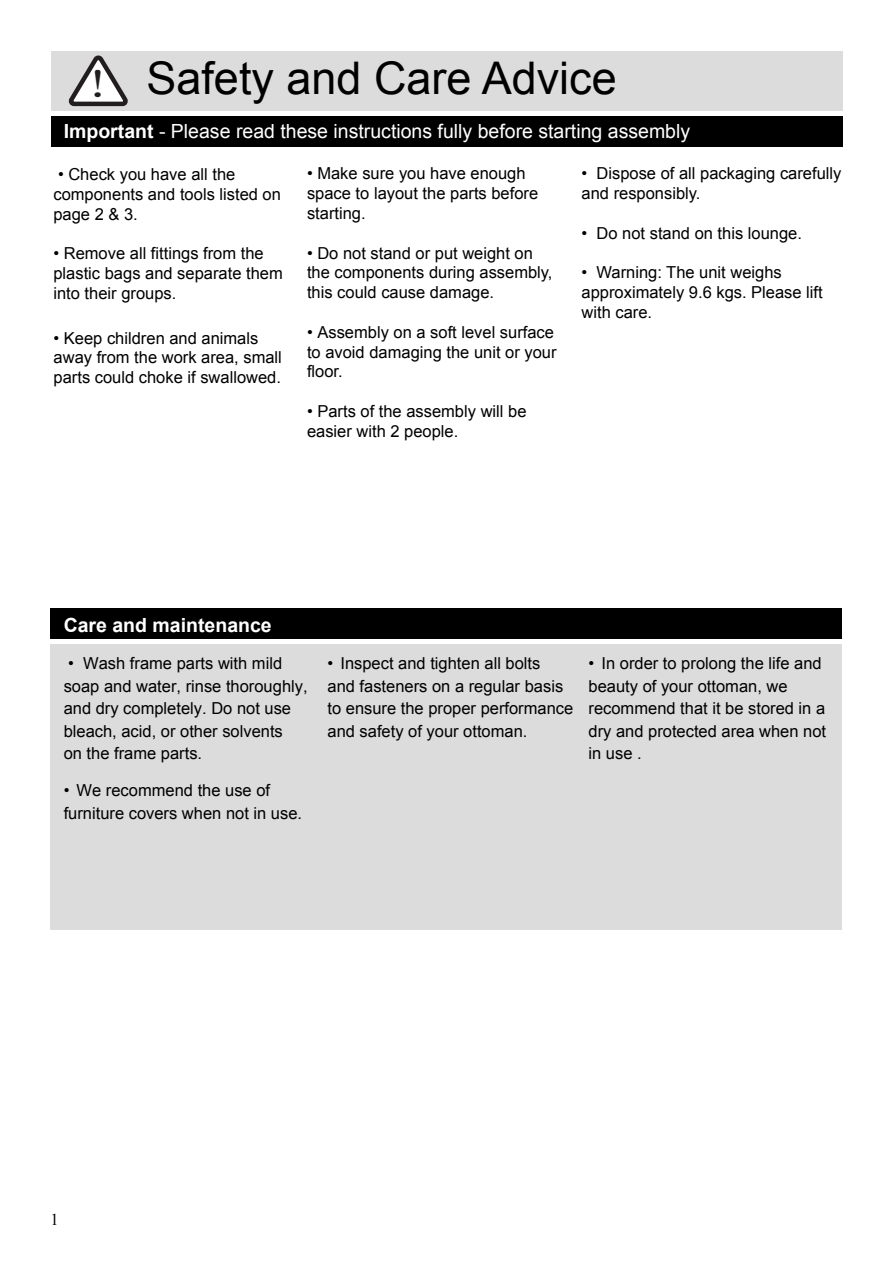
<style>
.page{position:relative;width:893px;height:1263px;background:#fff}
.page>*{position:absolute;margin:0;border:0;box-sizing:border-box;transform-origin:0 0}
.t1{font:45px "Arial";color:#000}
.t2{font:36px "DF Kai Shu SB Estd BF";color:#221e1f;scale:1.29 1}
.t3{font:19.5px "Arial";color:#fff}
.t4{font:700 19.5px "Arial";color:#fff}
.t5{font:16.5px/19.8px "Arial";color:#000}
.t6{font:16.5px "Times New Roman";color:#000}
.s1{font-weight:700}
</style>
<div class="page">
<div style="left:51px;top:644px;width:791px;height:286px;background:#dddcdc"></div>
<div style="left:51px;top:609px;width:791px;height:30px;background:#000"></div>
<div style="left:51px;top:117px;width:791px;height:30px;background:#000"></div>
<div style="left:51px;top:51px;width:791px;height:60px;background:#dddcdc"></div>
<svg style="left:68px;top:55px;width:60px;height:52px"></svg>
<h1 class="t1" style="left:146px;top:48px;width:472px">Safety and Care Advice</h1>
<p class="t3" style="left:64px;top:118px;width:628px"><span class="s1">Important</span> - Please read these instructions fully before starting assembly</p>
<h2 class="t2" style="left:87px;top:67px;width:20px">!</h2>
<p class="t5" style="left:53px;top:164px;width:229px">• Check you have all the components and tools listed on page 2 &amp; 3.</p>
<p class="t5" style="left:53px;top:244px;width:231px">• Remove all fittings from the plastic bags and separate them into their groups.</p>
<p class="t5" style="left:54px;top:328px;width:230px">• Keep children and animals away from the work area, small parts could choke if swallowed.</p>
<p class="t5" style="left:307px;top:164px;width:233px">• Make sure you have enough space to layout the parts before starting.</p>
<p class="t5" style="left:307px;top:243px;width:247px">• Do not stand or put weight on the components during assembly, this could cause damage.</p>
<p class="t5" style="left:307px;top:322px;width:251px">• Assembly on a soft level surface to avoid damaging the unit or your floor.</p>
<p class="t5" style="left:307px;top:401px;width:221px">• Parts of the assembly will be easier with 2 people.</p>
<p class="t5" style="left:581px;top:164px;width:261px">• Dispose of all packaging carefully and responsibly.</p>
<p class="t5" style="left:581px;top:223px;width:222px">• Do not stand on this lounge.</p>
<p class="t5" style="left:581px;top:263px;width:243px">• Warning: The unit weighs approximately 9.6 kgs. Please lift with care.</p>
<p class="t4" style="left:64px;top:612px;width:210px">Care and maintenance</p>
<p class="t5" style="left:64px;top:652px;width:245px;line-height:22.5px">• Wash frame parts with mild soap and water, rinse thoroughly, and dry completely. Do not use bleach, acid, or other solvents<br>on the frame parts.</p>
<p class="t5" style="left:64px;top:779px;width:240px;line-height:22.5px">• We recommend the use of furniture covers when not in use.</p>
<p class="t5" style="left:327px;top:652px;width:247px;line-height:22.5px">• Inspect and tighten all bolts<br>and fasteners on a regular basis to ensure the proper performance and safety of your ottoman.</p>
<p class="t5" style="left:588px;top:652px;width:239px;line-height:22.5px">• In order to prolong the life and beauty of your ottoman, we recommend that it be stored in a dry and protected area when not in use .</p>
<p class="t6" style="left:51px;top:1208px;width:10px">1</p>
</div>
